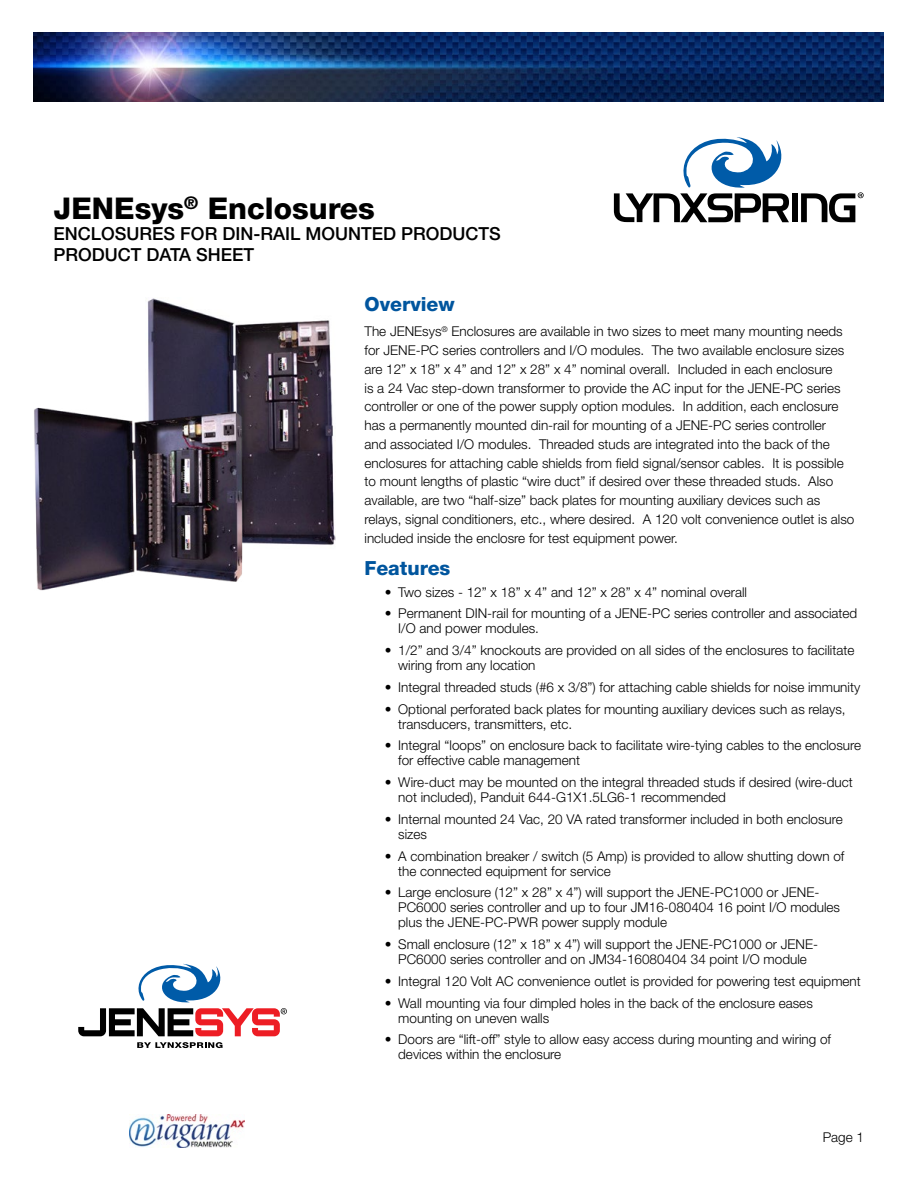
<style>
.page{position:relative;width:918px;height:1188px;background:#fff}
.page>*{position:absolute;margin:0;border:0;box-sizing:border-box;transform-origin:0 0}
.t1{font:800 30px "Helvetica Neue LT Pro";color:#000}
.t2{font:800 19.5px "Helvetica Neue LT Pro";color:#00559e}
.t3{font:500 18px/21px "Helvetica Neue LT Pro";color:#000}
.t4{font:300 13.5px/15px "Helvetica Neue LT Pro";color:#000}
</style>
<div class="page">
<svg style="left:78px;top:963px;width:209px;height:73px"></svg>
<svg style="left:137px;top:1042px;width:86px;height:6px"></svg>
<img style="left:147px;top:298px;width:189px;height:247px">
<img style="left:34px;top:402px;width:211px;height:188px">
<img style="left:34px;top:32px;width:850px;height:69px">
<div style="left:792px;top:193px;width:5px;height:29px;background:#000"></div>
<svg style="left:614px;top:137px;width:175px;height:85px"></svg>
<svg style="left:801px;top:192px;width:63px;height:30px"></svg>
<img style="left:130px;top:1115px;width:114px;height:32px">
<h1 class="t1" style="left:54px;top:190px;width:323px">JENEsys<sup>®</sup> Enclosures</h1>
<h3 class="t3" style="left:54px;top:223px;width:449px">ENCLOSURES FOR DIN-RAIL MOUNTED PRODUCTS<br>PRODUCT DATA SHEET</h3>
<h2 class="t2" style="left:364px;top:292px;width:92px">Overview</h2>
<p class="t4" style="left:364px;top:322px;width:491px;line-height:18.8px">The JENEsys<sup>®</sup> Enclosures are available in two sizes to meet many mounting needs for JENE-PC series controllers and I/O modules. The two available enclosure sizes are 12” x 18” x 4” and 12” x 28” x 4” nominal overall. Included in each enclosure<br>is a 24 Vac step-down transformer to provide the AC input for the JENE-PC series controller or one of the power supply option modules. In addition, each enclosure has a permanently mounted din-rail for mounting of a JENE-PC series controller<br>and associated I/O modules. Threaded studs are integrated into the back of the enclosures for attaching cable shields from field signal/sensor cables. It is possible to mount lengths of plastic “wire duct” if desired over these threaded studs. Also available, are two “half-size” back plates for mounting auxiliary devices such as relays, signal conditioners, etc., where desired. A 120 volt convenience outlet is also included inside the enclosre for test equipment power.</p>
<h2 class="t2" style="left:364px;top:556px;width:87px">Features</h2>
<p class="t4" style="left:385px;top:584px;width:364px">• Two sizes - 12” x 18” x 4” and 12” x 28” x 4” nominal overall</p>
<p class="t4" style="left:398px;top:606px;width:461px;text-indent:-14px">• Permanent DIN-rail for mounting of a JENE-PC series controller and associated<br>I/O and power modules.</p>
<p class="t4" style="left:398px;top:643px;width:458px;text-indent:-14px">• 1/2” and 3/4” knockouts are provided on all sides of the enclosures to facilitate wiring from any location</p>
<p class="t4" style="left:385px;top:679px;width:477px">• Integral threaded studs (#6 x 3/8”) for attaching cable shields for noise immunity</p>
<p class="t4" style="left:398px;top:701px;width:449px;text-indent:-14px">• Optional perforated back plates for mounting auxiliary devices such as relays, transducers, transmitters, etc.</p>
<p class="t4" style="left:398px;top:738px;width:464px;text-indent:-14px">• Integral “loops” on enclosure back to facilitate wire-tying cables to the enclosure for effective cable management</p>
<p class="t4" style="left:398px;top:775px;width:456px;text-indent:-14px">• Wire-duct may be mounted on the integral threaded studs if desired (wire-duct not included), Panduit 644-G1X1.5LG6-1 recommended</p>
<p class="t4" style="left:398px;top:811px;width:446px;text-indent:-14px">• Internal mounted 24 Vac, 20 VA rated transformer included in both enclosure sizes</p>
<p class="t4" style="left:398px;top:848px;width:448px;text-indent:-14px">• A combination breaker / switch (5 Amp) is provided to allow shutting down of the connected equipment for service</p>
<p class="t4" style="left:398px;top:885px;width:443px;text-indent:-14px">• Large enclosure (12” x 28” x 4”) will support the JENE-PC1000 or JENE-<br>PC6000 series controller and up to four JM16-080404 16 point I/O modules plus the JENE-PC-PWR power supply module</p>
<p class="t4" style="left:385px;top:937px;width:435px;text-align:center">• Small enclosure (12” x 18” x 4”) will support the JENE-PC1000 or JENE-<br>PC6000 series controller and on JM34-16080404 34 point I/O module</p>
<p class="t4" style="left:385px;top:973px;width:478px">• Integral 120 Volt AC convenience outlet is provided for powering test equipment</p>
<p class="t4" style="left:398px;top:995px;width:416px;text-indent:-14px">• Wall mounting via four dimpled holes in the back of the enclosure eases mounting on uneven walls</p>
<p class="t4" style="left:398px;top:1032px;width:434px;text-indent:-14px">• Doors are “lift-off” style to allow easy access during mounting and wiring of devices within the enclosure</p>
<p class="t4" style="left:823px;top:1129px;width:43px">Page 1</p>
</div>
